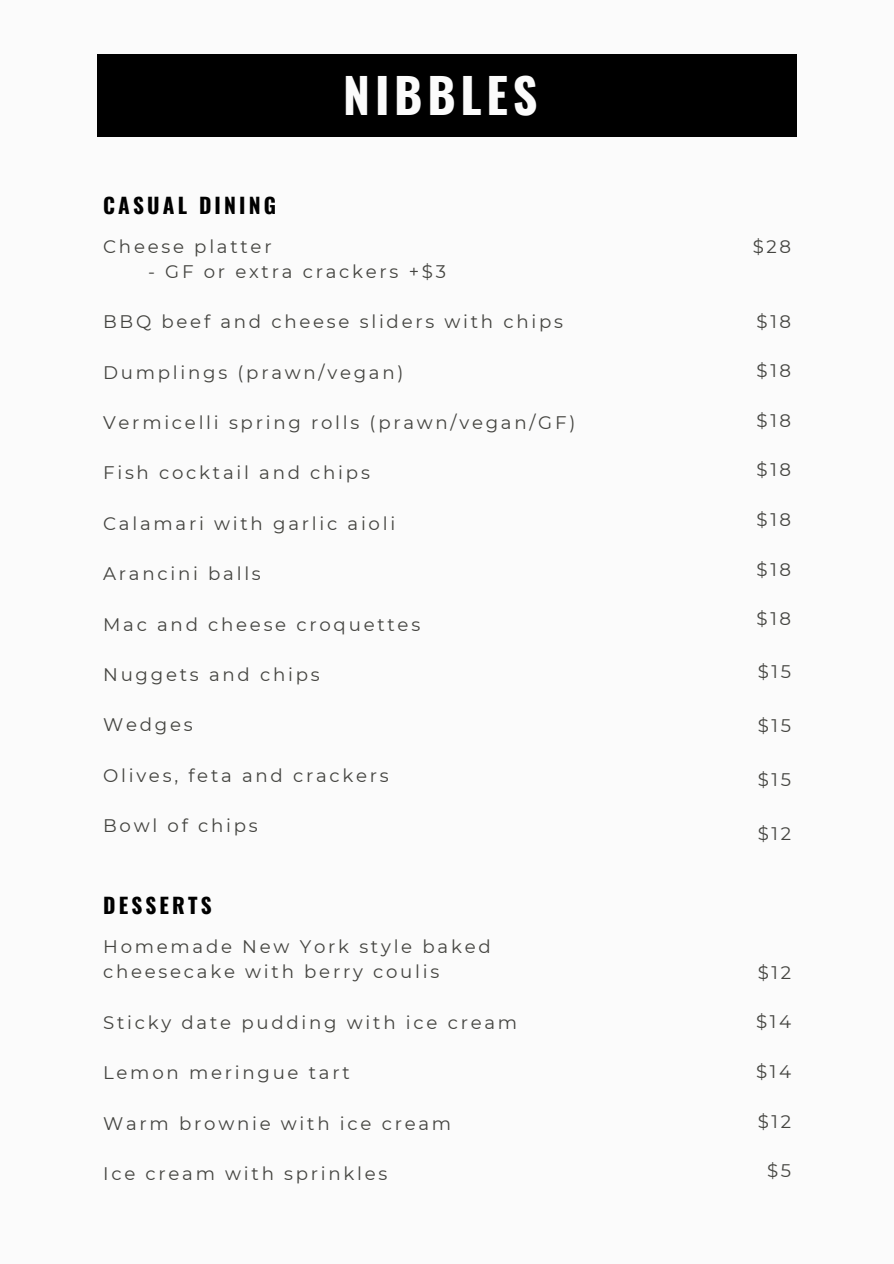
<style>
.page{position:relative;width:894px;height:1264px;background:#fff}
.page>*{position:absolute;margin:0;border:0;box-sizing:border-box;transform-origin:0 0}
.t1{font:700 48px "Oswald";letter-spacing:.1em;color:#fbfbfb}
.t2{font:700 21.15px "Oswald";letter-spacing:.15em;color:#000}
.t3{font:18.15px/25.2px "Montserrat";letter-spacing:.15em;color:#444440}
</style>
<div class="page">
<div style="left:0;top:0;width:893px;height:1263px;background:#fbfbfb"></div>
<div style="left:97px;top:55px;width:699px;height:82px;background:#000"></div>
<h1 class="t1" style="left:343px;top:57px;width:196px">NIBBLES</h1>
<p class="t2" style="left:103px;top:188px;width:174px">CASUAL DINING</p>
<p class="t3" style="left:103px;top:233px;width:170px">Cheese platter</p>
<p class="t3" style="left:148px;top:259px;width:299px">- GF or extra crackers +$3</p>
<p class="t3" style="left:103px;top:309px;width:461px">BBQ beef and cheese sliders with chips</p>
<p class="t3" style="left:103px;top:359px;width:302px">Dumplings (prawn/vegan)</p>
<p class="t3" style="left:103px;top:410px;width:473px">Vermicelli spring rolls (prawn/vegan/GF)</p>
<p class="t3" style="left:103px;top:460px;width:268px">Fish cocktail and chips</p>
<p class="t3" style="left:103px;top:510px;width:293px">Calamari with garlic aioli</p>
<p class="t3" style="left:103px;top:561px;width:159px">Arancini balls</p>
<p class="t3" style="left:103px;top:611px;width:318px">Mac and cheese croquettes</p>
<p class="t3" style="left:103px;top:662px;width:218px">Nuggets and chips</p>
<p class="t3" style="left:103px;top:712px;width:91px">Wedges</p>
<p class="t3" style="left:103px;top:762px;width:287px">Olives, feta and crackers</p>
<p class="t3" style="left:103px;top:813px;width:156px">Bowl of chips</p>
<p class="t2" style="left:103px;top:888px;width:110px">DESSERTS</p>
<p class="t3" style="left:103px;top:934px;width:389px">Homemade New York style baked cheesecake with berry coulis</p>
<p class="t3" style="left:103px;top:1009px;width:415px">Sticky date pudding with ice cream</p>
<p class="t3" style="left:103px;top:1060px;width:248px">Lemon meringue tart</p>
<p class="t3" style="left:103px;top:1110px;width:349px">Warm brownie with ice cream</p>
<p class="t3" style="left:103px;top:1160px;width:286px">Ice cream with sprinkles</p>
<p class="t3" style="left:752px;top:234px;width:40px">$28</p>
<p class="t3" style="left:756px;top:308px;width:36px">$18</p>
<p class="t3" style="left:756px;top:358px;width:36px">$18</p>
<p class="t3" style="left:756px;top:408px;width:36px">$18</p>
<p class="t3" style="left:756px;top:457px;width:36px">$18</p>
<p class="t3" style="left:756px;top:507px;width:36px">$18</p>
<p class="t3" style="left:756px;top:556px;width:36px">$18</p>
<p class="t3" style="left:756px;top:606px;width:36px">$18</p>
<p class="t3" style="left:757px;top:659px;width:35px">$15</p>
<p class="t3" style="left:757px;top:713px;width:35px">$15</p>
<p class="t3" style="left:757px;top:767px;width:35px">$15</p>
<p class="t3" style="left:757px;top:821px;width:35px">$12</p>
<p class="t3" style="left:757px;top:959px;width:35px">$12</p>
<p class="t3" style="left:755px;top:1009px;width:37px">$14</p>
<p class="t3" style="left:755px;top:1058px;width:37px">$14</p>
<p class="t3" style="left:757px;top:1108px;width:35px">$12</p>
<p class="t3" style="left:766px;top:1157px;width:26px">$5</p>
</div>
